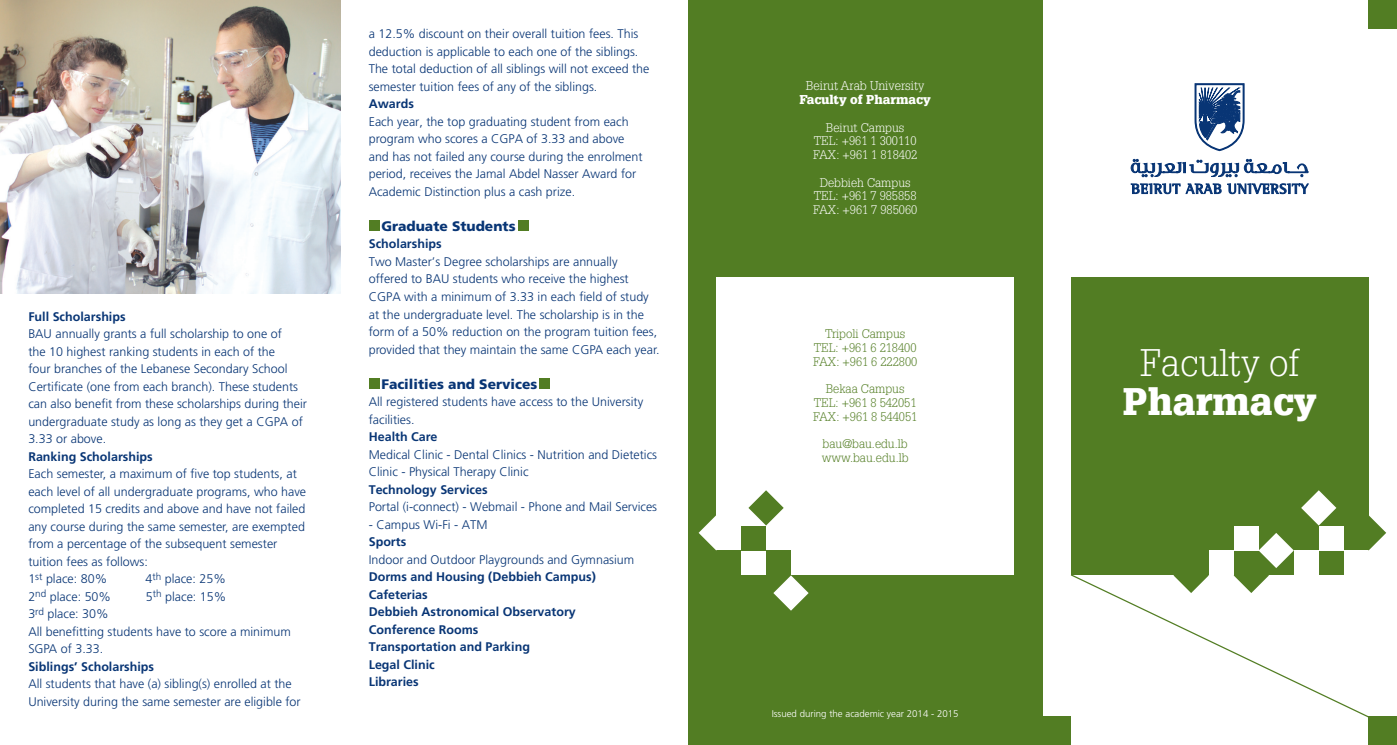
<style>
.page{position:relative;width:1397px;height:745px;background:#fff}
.page>*{position:absolute;margin:0;border:0;box-sizing:border-box;transform-origin:0 0}
.t1{font:300 37.5px "Glypha LT Std";color:#fff}
.t2{font:900 37.5px "Glypha LT Std";color:#fff}
.t3{font:900 13.75px "Frutiger";color:#083575}
.t4{font:300 12.5px/17.5px "Frutiger";color:#083575}
.t5{font:700 12.5px "Frutiger";color:#083575}
.t6{font:300 12.5px "Glypha LT Std";color:#fff}
.t7{font:900 12.5px "Glypha LT Std";color:#fff}
.t8{font:300 12.25px "Glypha LT Std";color:#527d23}
.t9{font:300 12.25px "Glypha LT Std";color:#fff}
.t10{font:300 9.75px "Frutiger";color:#fff}
</style>
<div class="page">
<div style="left:687px;top:0;width:355px;height:744px;background:#527d23"></div>
<div style="left:1368px;top:0;width:28px;height:28px;background:#527d23"></div>
<div style="left:1042px;top:716px;width:28px;height:28px;background:#527d23"></div>
<div style="left:716px;top:277px;width:297px;height:298px;background:#fff"></div>
<img style="left:0;top:0;width:340px;height:293px">
<div style="left:369px;top:378px;width:10px;height:10px;background:#527d23"></div>
<div style="left:539px;top:378px;width:11px;height:10px;background:#527d23"></div>
<div style="left:369px;top:220px;width:10px;height:11px;background:#527d23"></div>
<div style="left:518px;top:220px;width:10px;height:11px;background:#527d23"></div>
<div style="left:1070px;top:277px;width:298px;height:298px;background:#527d23"></div>
<svg style="left:1194px;top:83px;width:49px;height:68px"></svg>
<svg style="left:1130px;top:159px;width:178px;height:35px"></svg>
<div style="left:1343px;top:550px;width:25px;height:25px;background:#fff"></div>
<div style="left:1318px;top:525px;width:25px;height:25px;background:#fff"></div>
<svg style="left:1301px;top:490px;width:35px;height:35px"></svg>
<div style="left:1293px;top:550px;width:25px;height:25px;background:#fff"></div>
<svg style="left:1368px;top:515px;width:17px;height:35px"></svg>
<div style="left:1233px;top:525px;width:25px;height:25px;background:#fff"></div>
<svg style="left:1233px;top:532px;width:60px;height:40px"></svg>
<div style="left:1208px;top:550px;width:25px;height:25px;background:#fff"></div>
<div style="left:716px;top:550px;width:25px;height:25px;background:#527d23"></div>
<div style="left:741px;top:525px;width:25px;height:25px;background:#527d23"></div>
<svg style="left:748px;top:490px;width:35px;height:35px"></svg>
<svg style="left:773px;top:575px;width:35px;height:35px"></svg>
<div style="left:766px;top:550px;width:24px;height:25px;background:#527d23"></div>
<svg style="left:698px;top:515px;width:18px;height:35px"></svg>
<div style="left:1368px;top:716px;width:28px;height:28px;background:#527d23"></div>
<svg style="left:1070px;top:572px;width:298px;height:159px"></svg>
<p class="t5" style="left:28px;top:308px;width:99px">Full Scholarships</p>
<p class="t4" style="left:28px;top:325px;width:280px">BAU annually grants a full scholarship to one of<br>the 10 highest ranking students in each of the<br>four branches of the Lebanese Secondary School Certificate (one from each branch). These students can also benefit from these scholarships during their undergraduate study as long as they get a CGPA of 3.33 or above.</p>
<p class="t5" style="left:28px;top:448px;width:126px">Ranking Scholarships</p>
<p class="t4" style="left:28px;top:465px;width:279px">Each semester, a maximum of five top students, at each level of all undergraduate programs, who have completed 15 credits and above and have not failed any course during the same semester, are exempted from a percentage of the subsequent semester tuition fees as follows:</p>
<p class="t4" style="left:28px;top:570px;width:80px">1<sup>st</sup> place: 80%</p>
<p class="t4" style="left:145px;top:570px;width:82px">4<sup>th</sup> place: 25%</p>
<p class="t4" style="left:28px;top:587px;width:84px">2<sup>nd</sup> place: 50%</p>
<p class="t4" style="left:146px;top:587px;width:82px">5<sup>th</sup> place: 15%</p>
<p class="t4" style="left:28px;top:605px;width:82px">3<sup>rd</sup> place: 30%</p>
<p class="t4" style="left:28px;top:622px;width:264px">All benefitting students have to score a minimum<br>SGPA of 3.33.</p>
<p class="t5" style="left:28px;top:658px;width:127px">Siblings’ Scholarships</p>
<p class="t4" style="left:28px;top:675px;width:274px">All students that have (a) sibling(s) enrolled at the<br>University during the same semester are eligible for</p>
<p class="t4" style="left:369px;top:25px;width:282px">a 12.5% discount on their overall tuition fees. This deduction is applicable to each one of the siblings.<br>The total deduction of all siblings will not exceed the semester tuition fees of any of the siblings.</p>
<p class="t5" style="left:369px;top:96px;width:47px">Awards</p>
<p class="t4" style="left:369px;top:113px;width:275px">Each year, the top graduating student from each program who scores a CGPA of 3.33 and above and has not failed any course during the enrolment period, receives the Jamal Abdel Nasser Award for Academic Distinction plus a cash prize.</p>
<p class="t3" style="left:381px;top:218px;width:136px">Graduate Students</p>
<p class="t5" style="left:369px;top:236px;width:74px">Scholarships</p>
<p class="t4" style="left:369px;top:253px;width:292px">Two Master’s Degree scholarships are annually offered to BAU students who receive the highest CGPA with a minimum of 3.33 in each field of study at the undergraduate level. The scholarship is in the form of a 50% reduction on the program tuition fees, provided that they maintain the same CGPA each year.</p>
<p class="t3" style="left:381px;top:375px;width:157px">Facilities and Services</p>
<p class="t4" style="left:369px;top:393px;width:276px">All registered students have access to the University facilities.</p>
<p class="t5" style="left:369px;top:429px;width:70px">Health Care</p>
<p class="t4" style="left:369px;top:445px;width:290px">Medical Clinic - Dental Clinics - Nutrition and Dietetics<br>Clinic - Physical Therapy Clinic</p>
<p class="t5" style="left:369px;top:481px;width:120px">Technology Services</p>
<p class="t4" style="left:369px;top:498px;width:290px">Portal (i-connect) - Webmail - Phone and Mail Services</p>
<p class="t4" style="left:369px;top:515px;width:120px">- Campus Wi-Fi - ATM</p>
<p class="t5" style="left:369px;top:534px;width:39px">Sports</p>
<p class="t4" style="left:369px;top:550px;width:267px">Indoor and Outdoor Playgrounds and Gymnasium</p>
<p class="t5" style="left:369px;top:569px;width:229px">Dorms and Housing (Debbieh Campus)</p>
<p class="t5" style="left:369px;top:586px;width:61px">Cafeterias</p>
<p class="t5" style="left:369px;top:604px;width:208px">Debbieh Astronomical Observatory</p>
<p class="t5" style="left:369px;top:621px;width:111px">Conference Rooms</p>
<p class="t5" style="left:369px;top:639px;width:163px">Transportation and Parking</p>
<p class="t5" style="left:369px;top:656px;width:67px">Legal Clinic</p>
<p class="t5" style="left:369px;top:674px;width:52px">Libraries</p>
<p class="t6" style="left:805px;top:79px;width:120px">Beirut Arab University</p>
<p class="t7" style="left:799px;top:92px;width:133px">Faculty of Pharmacy</p>
<p class="t9" style="left:825px;top:120px;width:80px">Beirut Campus</p>
<p class="t9" style="left:813px;top:134px;width:104px">TEL: +961 1 300110</p>
<p class="t9" style="left:812px;top:148px;width:106px">FAX: +961 1 818402</p>
<p class="t9" style="left:819px;top:175px;width:92px">Debbieh Campus</p>
<p class="t9" style="left:813px;top:189px;width:104px">TEL: +961 7 985858</p>
<p class="t9" style="left:812px;top:203px;width:106px">FAX: +961 7 985060</p>
<p class="t8" style="left:824px;top:326px;width:82px">Tripoli Campus</p>
<p class="t8" style="left:813px;top:340px;width:104px">TEL: +961 6 218400</p>
<p class="t8" style="left:812px;top:354px;width:106px">FAX: +961 6 222800</p>
<p class="t8" style="left:825px;top:381px;width:80px">Bekaa Campus</p>
<p class="t8" style="left:813px;top:395px;width:104px">TEL: +961 8 542051</p>
<p class="t8" style="left:812px;top:409px;width:106px">FAX: +961 8 544051</p>
<p class="t8" style="left:822px;top:436px;width:86px">bau@bau.edu.lb</p>
<p class="t8" style="left:821px;top:450px;width:88px">www.bau.edu.lb</p>
<p class="t10" style="left:771px;top:707px;width:188px">Issued during the academic year 2014 - 2015</p>
<p class="t1" style="left:1140px;top:342px;width:160px">Faculty of</p>
<p class="t2" style="left:1122px;top:379px;width:195px">Pharmacy</p>
</div>
